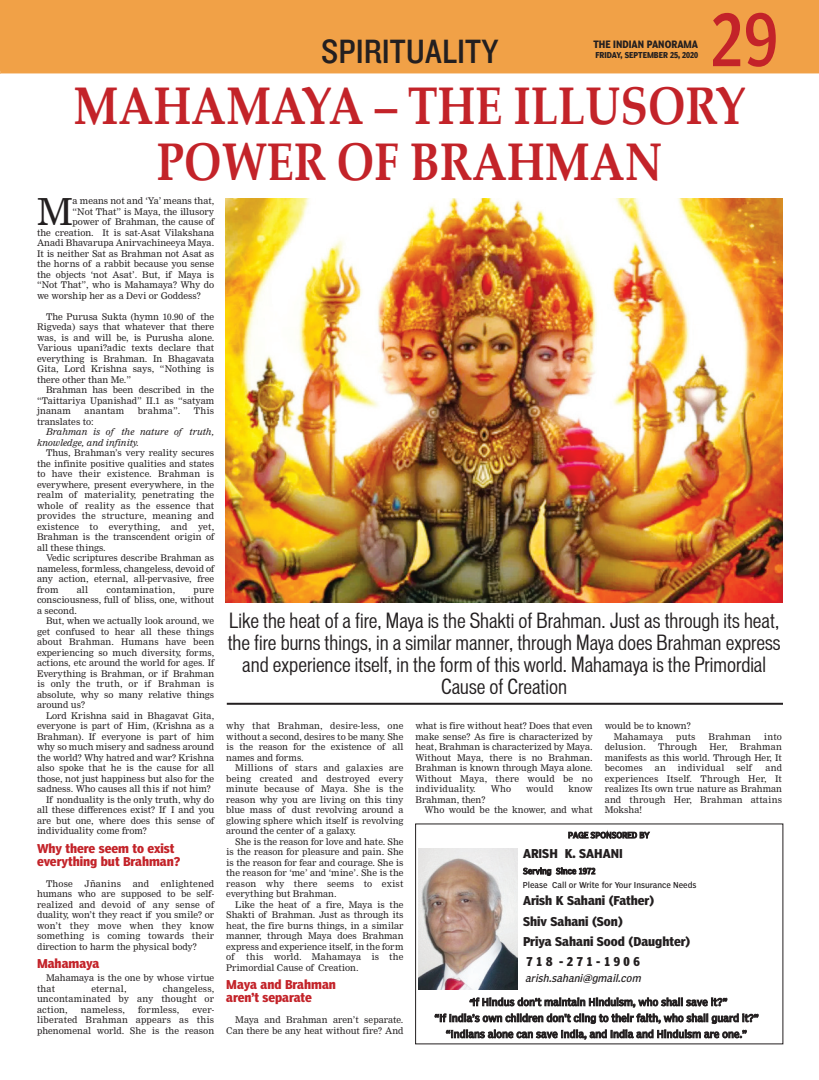
<style>
.page{position:relative;width:819px;height:1080px;background:#fff}
.page>*{position:absolute;margin:0;border:0;box-sizing:border-box;transform-origin:0 0}
.t1{font:condensed 70.7px "Poynter Agate One";color:#c32329;scale:.9 1}
.t2{font:700 53px/56px "Palatino Linotype";color:#c32329;text-align:center;scale:.85 1}
.t3{font:36.5px "Nimrod";color:#231f20}
.t4{font:35px "Knockout HTF30 Junior Welterwt";color:#231f20}
.t5{font:condensed 20px/22px "Vonnes";color:#231f20;text-align:center}
.t6{font:12px/20.2px "Poynter Agate One Bold Con";color:#231f20}
.t7{font:12px/13px "Poynter Agate One Bold Con";color:#c32329}
.t8{font:condensed 10px/16px "Poynter Agate One";color:#231f20;text-align:center}
.t9{font:italic condensed 10px "Poynter Agate One";color:#231f20}
.t10{font:700 10px "Poynter Agate One";color:#231f20;scale:.85 1}
.t11{font:9px/10.5px "Nimrod";color:#231f20;text-align:justify}
.t12{font:9px "Nimrod";letter-spacing:.02em;color:#231f20}
.t13{font:italic 9px/10.5px "Nimrod";color:#231f20}
.t14{font:condensed 8px/13.6px "Poynter Agate One";color:#231f20}
.t15{font:700 8px "Poynter Agate One";color:#231f20;scale:.88 1}
.s1{font-style:italic;font-size:8px}
</style>
<div class="page">
<img style="left:419px;top:848px;width:98px;height:142px">
<div style="left:0;top:1px;width:819px;height:70px;background:#f1a147"></div>
<div style="left:0;top:68px;width:819px;height:5px;background:#f1a147"></div>
<img style="left:226px;top:199px;width:557px;height:404px">
<hr style="left:227px;top:703px;width:556px;height:2px;background:#231f20">
<h3 class="t4" style="left:321px;top:39px;width:178px">SPIRITUALITY</h3>
<p class="t10" style="left:593px;top:40px;width:125px">THE INDIAN PANORAMA</p>
<p class="t15" style="left:596px;top:52px;width:118px">FRIDAY, SEPTEMBER 25, 2020</p>
<h1 class="t1" style="left:711px;top:10px;width:76px">29</h1>
<h2 class="t2" style="left:74px;top:84px;width:792px">MAHAMAYA – THE ILLUSORY<br>POWER OF BRAHMAN</h2>
<h3 class="t3" style="left:37px;top:198px;width:37px">M</h3>
<p class="t11" style="left:73px;top:196px;width:143px">a means not and ‘Ya’ means that,</p>
<p class="t11" style="left:73px;top:207px;width:143px">“Not That” is Maya, the illusory</p>
<p class="t11" style="left:73px;top:217px;width:143px">power of Brahman, the cause of</p>
<p class="t11" style="left:37px;top:228px;width:179px">the creation. It is sat-Asat Vilakshana</p>
<p class="t11" style="left:37px;top:238px;width:179px">Anadi Bhavarupa Anirvachineeya Maya.</p>
<p class="t11" style="left:37px;top:249px;width:179px">It is neither Sat as Brahman not Asat as</p>
<p class="t11" style="left:37px;top:259px;width:179px">the horns of a rabbit because you sense</p>
<p class="t11" style="left:37px;top:270px;width:179px">the objects ‘not Asat’. But, if Maya is</p>
<p class="t11" style="left:37px;top:280px;width:179px">“Not That”, who is Mahamaya? Why do</p>
<p class="t11" style="left:37px;top:291px;width:165px">we worship her as a Devi or Goddess?</p>
<p class="t11" style="left:37px;top:312px;width:179px;text-indent:9px">The Purusa Sukta (hymn 10.90 of the Rigveda) says that whatever that there was, is and will be, is Purusha alone.<br>Various upani?adic texts declare that everything is Brahman. In Bhagavata Gita, Lord Krishna says, “Nothing is there other than Me.”</p>
<p class="t11" style="left:37px;top:385px;width:179px;text-indent:9px">Brahman has been described in the “Taittariya Upanishad” II.1 as “satyam jnanam</p>
<p class="t12" style="left:85px;top:407px;width:41px">anantam</p>
<p class="t11" style="left:138px;top:406px;width:44px">brahma”.</p>
<p class="t11" style="left:194px;top:406px;width:22px">This</p>
<p class="t11" style="left:37px;top:417px;width:58px">translates to:</p>
<p class="t13" style="left:37px;top:427px;width:179px;text-indent:9px">Brahman is of the nature of truth, knowledge, and infinity.</p>
<p class="t11" style="left:37px;top:448px;width:179px;text-indent:9px">Thus, Brahman’s very reality secures the infinite positive qualities and states to have their existence. Brahman is everywhere, present everywhere, in the realm of materiality, penetrating the whole of reality as the essence that provides the structure, meaning and existence to everything, and yet, Brahman is the transcendent origin of all these things.</p>
<p class="t11" style="left:37px;top:553px;width:179px;text-indent:9px">Vedic scriptures describe Brahman as nameless, formless, changeless, devoid of any action, eternal, all-pervasive, free from</p>
<p class="t11" style="left:77px;top:585px;width:13px">all</p>
<p class="t12" style="left:106px;top:586px;width:70px">contamination,</p>
<p class="t11" style="left:37px;top:585px;width:179px;text-indent:157px">pure consciousness, full of bliss, one, without a second.</p>
<p class="t11" style="left:37px;top:616px;width:179px;text-indent:9px">But, when we actually look around, we get confused to hear all these things about Brahman. Humans have been experiencing so much diversity, forms, actions, etc around the world for ages. If Everything is Brahman, or if Brahman is only the truth, or if Brahman is absolute, why so many relative things around us?</p>
<p class="t11" style="left:46px;top:711px;width:170px">Lord Krishna said in Bhagavat Gita,</p>
<p class="t11" style="left:37px;top:721px;width:179px">everyone is part of Him, (Krishna as a</p>
<p class="t11" style="left:37px;top:732px;width:179px">Brahman). If everyone is part of him</p>
<p class="t11" style="left:37px;top:742px;width:179px">why so much misery and sadness around</p>
<p class="t11" style="left:37px;top:753px;width:179px">the world? Why hatred and war? Krishna</p>
<p class="t11" style="left:37px;top:763px;width:179px">also spoke that he is the cause for all</p>
<p class="t11" style="left:37px;top:774px;width:179px">those, not just happiness but also for the</p>
<p class="t11" style="left:37px;top:784px;width:175px">sadness. Who causes all this if not him?</p>
<p class="t11" style="left:46px;top:795px;width:170px">If nonduality is the only truth, why do</p>
<p class="t11" style="left:37px;top:805px;width:179px">all these differences exist? If I and you</p>
<p class="t11" style="left:37px;top:816px;width:179px">are but one, where does this sense of</p>
<p class="t11" style="left:37px;top:826px;width:111px">individuality come from?</p>
<h3 class="t7" style="left:37px;top:842px;width:145px">Why there seem to exist everything but Brahman?</h3>
<p class="t11" style="left:46px;top:879px;width:28px">Those</p>
<p class="t12" style="left:85px;top:880px;width:38px">Jñanins</p>
<p class="t11" style="left:133px;top:879px;width:18px">and</p>
<p class="t11" style="left:37px;top:879px;width:179px;text-indent:124px">enlightened humans who are supposed to be self&shy;realized and devoid of any sense of duality, won’t they react if you smile? or won’t they move when they know something is coming towards their direction to harm the physical body?</p>
<h3 class="t7" style="left:37px;top:958px;width:64px">Mahamaya</h3>
<p class="t11" style="left:37px;top:973px;width:179px;text-indent:9px">Mahamaya is the one by whose virtue that</p>
<p class="t11" style="left:37px;top:984px;width:179px;text-indent:126px">changeless, uncontaminated by any thought or action,</p>
<p class="t12" style="left:91px;top:985px;width:37px">eternal,</p>
<p class="t12" style="left:81px;top:1006px;width:46px">nameless,</p>
<p class="t12" style="left:138px;top:1006px;width:43px">formless,</p>
<p class="t11" style="left:37px;top:1005px;width:179px;text-indent:156px">ever&shy;liberated Brahman appears as this phenomenal world. She is the reason</p>
<p class="t5" style="left:228px;top:610px;width:555px">Like the heat of a fire, Maya is the Shakti of Brahman. Just as through its heat, the fire burns things, in a similar manner, through Maya does Brahman express and experience itself, in the form of this world. Mahamaya is the Primordial Cause of Creation</p>
<p class="t11" style="left:226px;top:721px;width:179px">why that Brahman, desire-less, one without a second, desires to be many. She is the reason for the existence of all names and forms.</p>
<p class="t11" style="left:226px;top:763px;width:179px;text-indent:9px">Millions of stars and galaxies are being created and destroyed every minute because of Maya. She is the reason why you are living on this tiny blue mass of dust revolving around a glowing sphere which itself is revolving around the center of a galaxy.</p>
<p class="t11" style="left:226px;top:837px;width:179px;text-indent:9px">She is the reason for love and hate. She is the reason for pleasure and pain. She is the reason for fear and courage. She is the reason for ‘me’ and ‘mine’. She is the reason why there seems to exist everything but Brahman.</p>
<p class="t11" style="left:226px;top:900px;width:179px;text-indent:9px">Like the heat of a fire, Maya is the Shakti of Brahman. Just as through its heat, the fire burns things, in a similar manner, through Maya does Brahman express and experience itself, in the form of</p>
<p class="t11" style="left:226px;top:952px;width:179px;text-indent:20px">this world. Mahamaya is the<br>Primordial Cause of Creation.</p>
<h3 class="t7" style="left:226px;top:979px;width:111px">Maya and Brahman aren’t separate</h3>
<p class="t11" style="left:226px;top:1015px;width:179px;text-align:right">Maya and Brahman aren’t separate.<br>Can there be any heat without fire? And</p>
<p class="t11" style="left:416px;top:721px;width:179px">what is fire without heat? Does that even make sense? As fire is characterized by heat, Brahman is characterized by Maya.<br>Without Maya, there is no Brahman.<br>Brahman is known through Maya alone.<br>Without Maya, there would be no individuality.</p>
<p class="t11" style="left:491px;top:784px;width:22px">Who</p>
<p class="t11" style="left:526px;top:784px;width:29px">would</p>
<p class="t11" style="left:568px;top:784px;width:26px">know</p>
<p class="t11" style="left:425px;top:795px;width:170px;text-indent:-9px">Brahman, then?<br>Who would be the knower, and what</p>
<p class="t11" style="left:614px;top:721px;width:79px;text-indent:-9px">would be to known?<br>Mahamaya</p>
<p class="t11" style="left:676px;top:732px;width:21px">puts</p>
<p class="t12" style="left:709px;top:733px;width:44px">Brahman</p>
<p class="t11" style="left:764px;top:732px;width:20px">into</p>
<p class="t11" style="left:605px;top:742px;width:179px;text-indent:135px">Brahman manifests as this world. Through Her, It becomes</p>
<p class="t12" style="left:605px;top:743px;width:43px">delusion.</p>
<p class="t12" style="left:658px;top:743px;width:41px">Through</p>
<p class="t11" style="left:709px;top:742px;width:20px">Her,</p>
<p class="t11" style="left:605px;top:763px;width:179px;text-indent:161px">and experiences Itself. Through Her, It realizes Its own true nature as Brahman and through Her, Brahman attains Moksha!</p>
<p class="t11" style="left:655px;top:763px;width:13px">an</p>
<p class="t12" style="left:678px;top:764px;width:48px">individual</p>
<p class="t11" style="left:736px;top:763px;width:17px">self</p>
<p class="t14" style="left:568px;top:829px;width:83px">PAGE SPONSORED BY</p>
<h3 class="t6" style="left:523px;top:844px;width:101px">ARISH K. SAHANI</h3>
<p class="t14" style="left:523px;top:865px;width:175px">Serving Since 1972<br>Please Call or Write for Your Insurance Needs</p>
<h3 class="t6" style="left:523px;top:892px;width:169px">Arish K Sahani (Father)<br>Shiv Sahani (Son)<br>Priya Sahani Sood (Daughter)<br>7 1 8 - 2 7 1 - 1 9 0 6</h3>
<p class="t9" style="left:525px;top:974px;width:119px">arish.sahani@gmail.com</p>
<p class="t8" style="left:435px;top:995px;width:326px"><span class="s1">“</span>If Hindus don’t maintain Hinduism, who shall save it?”<br>“If India’s own children don't cling to their faith, who shall guard it?” “Indians alone can save India, and India and Hinduism are one.”</p>
</div>
